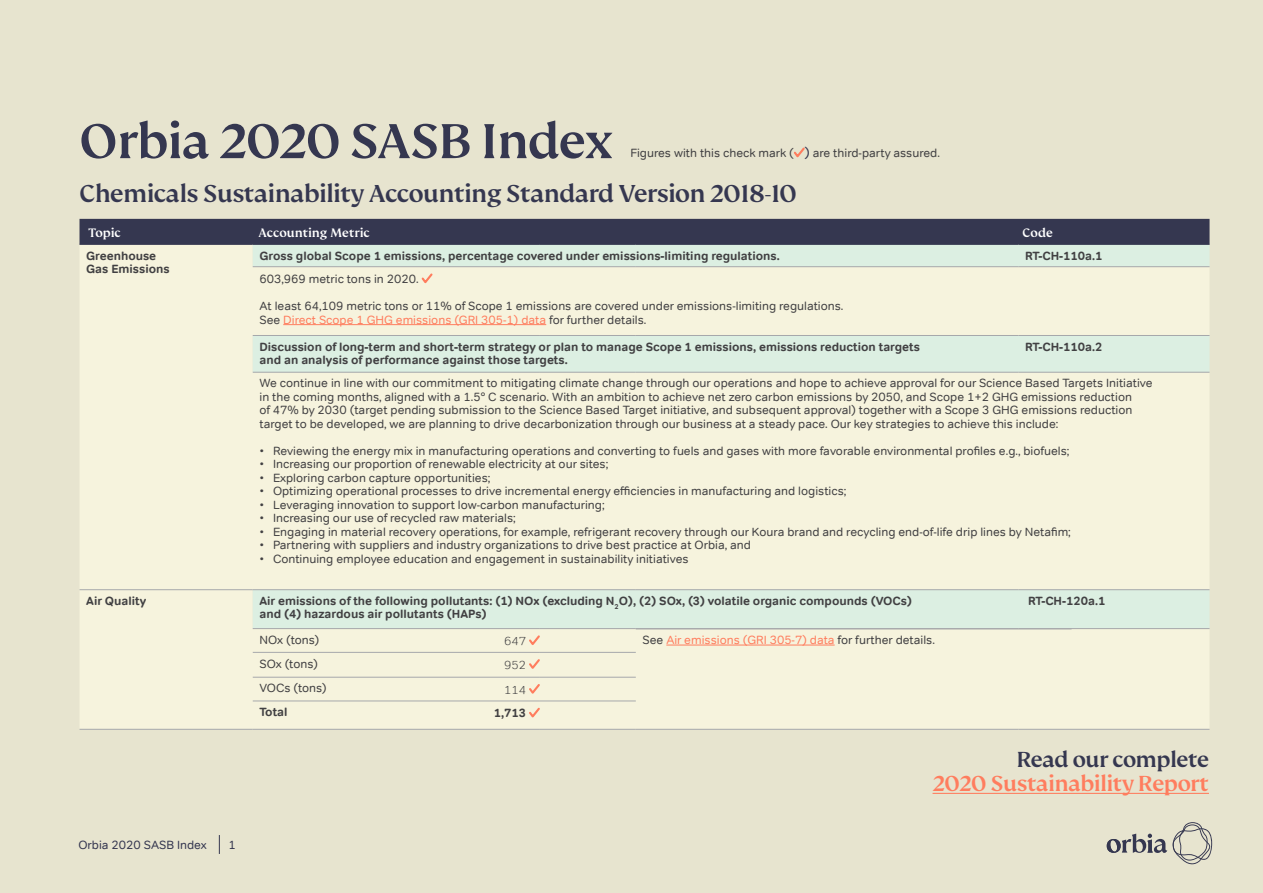
<style>
.page{position:relative;width:1263px;height:893px;background:#e7e4cf}
.page>*{position:absolute;margin:0;border:0;box-sizing:border-box;transform-origin:0 0}
.t1{font:500 54px "FS Kim";letter-spacing:-.02em;color:#353750}
.t2{font:500 27px "FS Kim";letter-spacing:-.02em;color:#353750}
.t3{font:500 24px "FS Kim";letter-spacing:-.02em;color:#ff7d5e}
.t4{font:500 24px "FS Kim";letter-spacing:-.02em;color:#353750}
.t5{font:500 13.5px "FS Kim";color:#fff}
.t6{font:12px/13.5px "Tondo Trial";color:#414042}
.t7{font:700 12px/13.5px "Tondo Trial";color:#414042}
.t8{font:12px "Tondo Trial";color:#ff7d5e}
.t9{font:12px "Tondo Trial";color:#353750}
.t10{font:300 12px "Tondo Trial";color:#414042}
.s1{font-size:13.5px;color:#353750}
.s2{color:#ff7d5e}
.s3{color:#414042}
</style>
<div class="page">
<div style="left:80px;top:219px;width:1129px;height:25px;background:#353750"></div>
<div style="left:80px;top:245px;width:1129px;height:483px;background:#f6f3dd"></div>
<svg style="left:253px;top:245px;width:956px;height:383px;fill:#f6f3dd"></svg>
<hr style="left:80px;top:244px;width:173px;height:1px;background:#353750">
<hr style="left:253px;top:244px;width:191px;height:1px;background:#353750">
<hr style="left:444px;top:244px;width:96px;height:1px;background:#353750">
<hr style="left:540px;top:244px;width:96px;height:1px;background:#353750">
<hr style="left:636px;top:244px;width:382px;height:1px;background:#353750">
<hr style="left:1018px;top:244px;width:191px;height:1px;background:#353750">
<hr style="left:253px;top:266px;width:191px;height:1px;background:#a6a8ab">
<hr style="left:444px;top:266px;width:96px;height:1px;background:#a6a8ab">
<hr style="left:540px;top:266px;width:96px;height:1px;background:#a6a8ab">
<hr style="left:636px;top:266px;width:382px;height:1px;background:#a6a8ab">
<hr style="left:1018px;top:266px;width:191px;height:1px;background:#a6a8ab">
<hr style="left:253px;top:335px;width:191px;height:1px;background:#a6a8ab">
<hr style="left:444px;top:335px;width:96px;height:1px;background:#a6a8ab">
<hr style="left:540px;top:335px;width:96px;height:1px;background:#a6a8ab">
<hr style="left:636px;top:335px;width:382px;height:1px;background:#a6a8ab">
<hr style="left:1018px;top:335px;width:191px;height:1px;background:#a6a8ab">
<hr style="left:253px;top:372px;width:191px;height:1px;background:#a6a8ab">
<hr style="left:444px;top:372px;width:96px;height:1px;background:#a6a8ab">
<hr style="left:540px;top:372px;width:96px;height:1px;background:#a6a8ab">
<hr style="left:636px;top:372px;width:382px;height:1px;background:#a6a8ab">
<hr style="left:1018px;top:372px;width:191px;height:1px;background:#a6a8ab">
<hr style="left:80px;top:589px;width:173px;height:1px;background:#a6a8ab">
<hr style="left:80px;top:729px;width:173px;height:1px;background:#a6a8ab">
<hr style="left:253px;top:589px;width:191px;height:1px;background:#a6a8ab">
<hr style="left:444px;top:589px;width:96px;height:1px;background:#a6a8ab">
<hr style="left:540px;top:589px;width:96px;height:1px;background:#a6a8ab">
<hr style="left:636px;top:589px;width:382px;height:1px;background:#a6a8ab">
<hr style="left:1018px;top:589px;width:191px;height:1px;background:#a6a8ab">
<hr style="left:253px;top:628px;width:191px;height:1px;background:#a6a8ab">
<hr style="left:444px;top:628px;width:96px;height:1px;background:#a6a8ab">
<hr style="left:540px;top:628px;width:96px;height:1px;background:#a6a8ab">
<hr style="left:636px;top:628px;width:382px;height:1px;background:#a6a8ab">
<hr style="left:1018px;top:628px;width:191px;height:1px;background:#a6a8ab">
<hr style="left:636px;top:729px;width:382px;height:1px;background:#a6a8ab">
<hr style="left:1018px;top:729px;width:191px;height:1px;background:#a6a8ab">
<hr style="left:253px;top:652px;width:191px;height:1px;background:#a6a8ab">
<hr style="left:444px;top:652px;width:96px;height:1px;background:#a6a8ab">
<hr style="left:540px;top:652px;width:96px;height:1px;background:#a6a8ab">
<hr style="left:253px;top:677px;width:191px;height:1px;background:#a6a8ab">
<hr style="left:444px;top:677px;width:96px;height:1px;background:#a6a8ab">
<hr style="left:540px;top:677px;width:96px;height:1px;background:#a6a8ab">
<hr style="left:253px;top:701px;width:191px;height:1px;background:#a6a8ab">
<hr style="left:444px;top:701px;width:96px;height:1px;background:#a6a8ab">
<hr style="left:540px;top:701px;width:96px;height:1px;background:#a6a8ab">
<hr style="left:253px;top:729px;width:191px;height:1px;background:#a6a8ab">
<hr style="left:444px;top:729px;width:96px;height:1px;background:#a6a8ab">
<hr style="left:540px;top:729px;width:96px;height:1px;background:#a6a8ab">
<hr style="left:283px;top:324px;width:263px;height:1px;background:#ff7d5e">
<svg style="left:420px;top:272px;width:14px;height:14px"></svg>
<svg style="left:527px;top:633px;width:15px;height:15px"></svg>
<div style="left:636px;top:629px;width:436px;height:89px;background:#f6f3dd"></div>
<hr style="left:636px;top:629px;width:436px;height:1px;background:#a6a8ab">
<hr style="left:666px;top:645px;width:169px;height:1px;background:#ff7d5e">
<svg style="left:527px;top:657px;width:15px;height:14px"></svg>
<svg style="left:527px;top:682px;width:15px;height:14px"></svg>
<svg style="left:527px;top:706px;width:15px;height:14px"></svg>
<svg style="left:794px;top:147px;width:11px;height:11px"></svg>
<svg style="left:1107px;top:822px;width:105px;height:42px"></svg>
<svg style="left:219px;top:835px;width:1px;height:19px"></svg>
<hr style="left:932px;top:793px;width:277px;height:1px;background:#ff7d5e">
<h1 class="t1" style="left:80px;top:111px;width:535px">Orbia 2020 SASB Index</h1>
<p class="t6" style="left:630px;top:146px;width:311px">Figures with this check mark ( <span class="s1">)</span> are third-party assured.</p>
<h2 class="t2" style="left:80px;top:178px;width:719px">Chemicals Sustainability Accounting Standard Version 2018-10</h2>
<p class="t5" style="left:88px;top:225px;width:34px">Topic</p>
<p class="t5" style="left:258px;top:225px;width:113px">Accounting Metric</p>
<p class="t5" style="left:1022px;top:225px;width:32px">Code</p>
<p class="t7" style="left:86px;top:249px;width:85px">Greenhouse<br>Gas Emissions</p>
<p class="t7" style="left:259px;top:249px;width:522px">Gross global Scope 1 emissions, percentage covered under emissions-limiting regulations.</p>
<p class="t7" style="left:1025px;top:249px;width:79px">RT-CH-110a.1</p>
<p class="t6" style="left:259px;top:272px;width:161px">603,969 metric tons in 2020.</p>
<p class="t6" style="left:259px;top:299px;width:585px">At least 64,109 metric tons or 11% of Scope 1 emissions are covered under emissions-limiting regulations.<br>See <span class="s2">Direct Scope 1 GHG emissions (GRI 305-1) data</span> for further details.</p>
<p class="t7" style="left:259px;top:340px;width:662px">Discussion of long-term and short-term strategy or plan to manage Scope 1 emissions, emissions reduction targets and an analysis of performance against those targets.</p>
<p class="t7" style="left:1025px;top:340px;width:79px">RT-CH-110a.2</p>
<p class="t6" style="left:259px;top:376px;width:895px">We continue in line with our commitment to mitigating climate change through our operations and hope to achieve approval for our Science Based Targets Initiative in the coming months, aligned with a 1.5° C scenario. With an ambition to achieve net zero carbon emissions by 2050, and Scope 1+2 GHG emissions reduction<br>of 47% by 2030 (target pending submission to the Science Based Target initiative, and subsequent approval) together with a Scope 3 GHG emissions reduction target to be developed, we are planning to drive decarbonization through our business at a steady pace. Our key strategies to achieve this include:</p>
<p class="t6" style="left:259px;top:444px;width:811px">• Reviewing the energy mix in manufacturing operations and converting to fuels and gases with more favorable environmental profiles e.g., biofuels;</p>
<p class="t6" style="left:259px;top:457px;width:350px">• Increasing our proportion of renewable electricity at our sites;</p>
<p class="t6" style="left:259px;top:471px;width:232px">• Exploring carbon capture opportunities;</p>
<p class="t6" style="left:259px;top:484px;width:588px">• Optimizing operational processes to drive incremental energy efficiencies in manufacturing and logistics;</p>
<p class="t6" style="left:259px;top:498px;width:347px">• Leveraging innovation to support low-carbon manufacturing;</p>
<p class="t6" style="left:259px;top:511px;width:258px">• Increasing our use of recycled raw materials;</p>
<p class="t6" style="left:259px;top:525px;width:813px">• Engaging in material recovery operations, for example, refrigerant recovery through our Koura brand and recycling end-of-life drip lines by Netafim;</p>
<p class="t6" style="left:259px;top:538px;width:493px">• Partnering with suppliers and industry organizations to drive best practice at Orbia, and</p>
<p class="t6" style="left:259px;top:552px;width:431px">• Continuing employee education and engagement in sustainability initiatives</p>
<p class="t7" style="left:86px;top:594px;width:61px">Air Quality</p>
<p class="t7" style="left:259px;top:594px;width:654px">Air emissions of the following pollutants: (1) NOx (excluding N<sub>2</sub>O), (2) SOx, (3) volatile organic compounds (VOCs) and (4) hazardous air pollutants (HAPs)</p>
<p class="t7" style="left:1028px;top:594px;width:79px">RT-CH-120a.1</p>
<p class="t6" style="left:259px;top:633px;width:61px">NOx (tons)</p>
<p class="t10" style="left:504px;top:634px;width:23px">647</p>
<p class="t8" style="left:642px;top:633px;width:294px"><span class="s3">See</span> Air emissions (GRI 305-7) data <span class="s3">for further details.</span></p>
<p class="t6" style="left:259px;top:657px;width:60px">SOx (tons)</p>
<p class="t10" style="left:504px;top:657px;width:23px">952</p>
<p class="t6" style="left:259px;top:681px;width:69px">VOCs (tons)</p>
<p class="t10" style="left:504px;top:682px;width:23px">114</p>
<p class="t7" style="left:259px;top:705px;width:30px">Total</p>
<p class="t7" style="left:494px;top:707px;width:34px">1,713</p>
<p class="t9" style="left:78px;top:837px;width:130px">Orbia 2020 SASB Index</p>
<p class="t9" style="left:228px;top:837px;width:9px">1</p>
<h3 class="t4" style="left:1016px;top:746px;width:194px">Read our complete</h3>
<h3 class="t3" style="left:932px;top:770px;width:278px">2020 Sustainability Report</h3>
</div>
